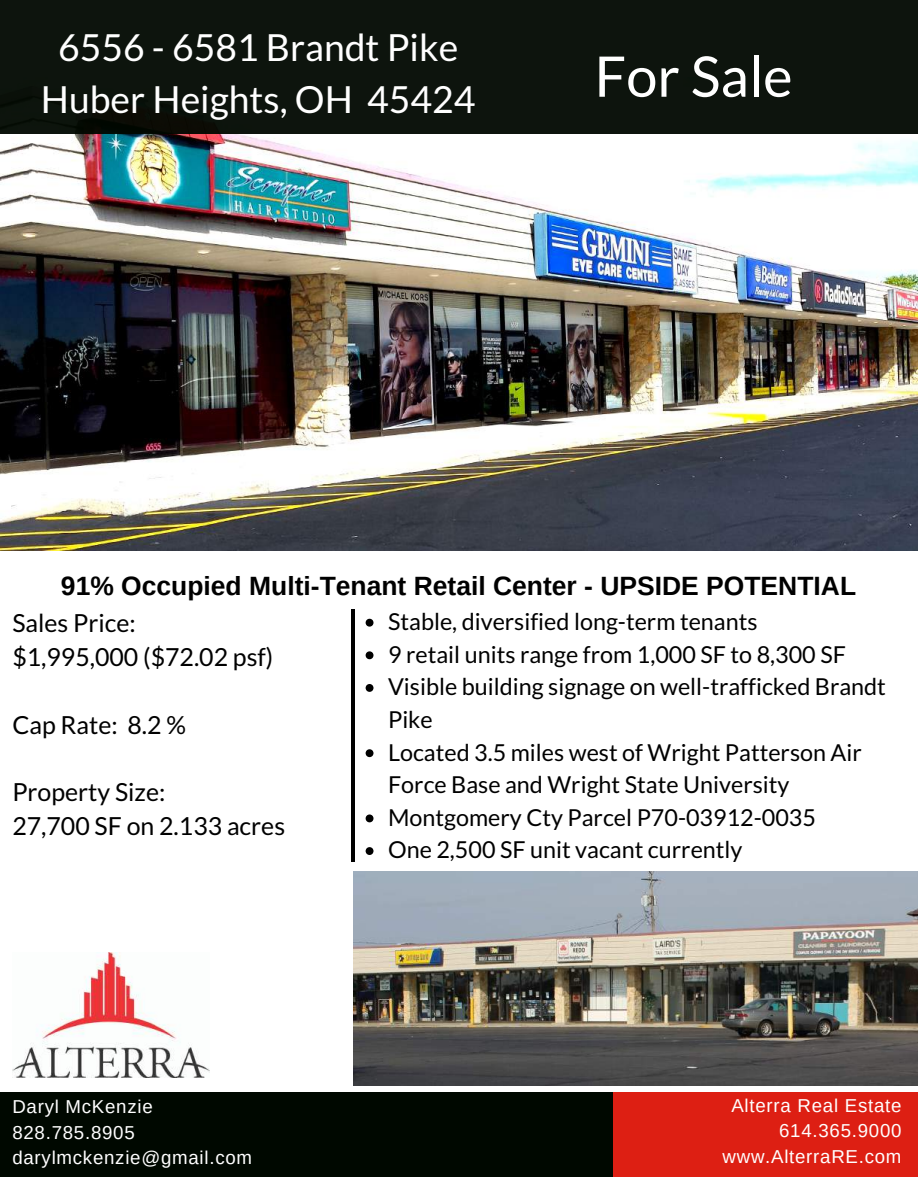
<style>
.page{position:relative;width:918px;height:1188px;background:#fff}
.page>*{position:absolute;margin:0;border:0;box-sizing:border-box;transform-origin:0 0}
.t1{font:55.95px "Lato";color:#fff}
.t2{font:37.35px/51.8px "Lato";color:#fff;text-align:center}
.t3{font:700 26.4px "Arimo";color:#000}
.t4{font:24.9px/33.8px "Lato";color:#000}
.t5{font:23.4px/32.7px "Lato";color:#000}
.t6{font:18.75px/25.8px "Arimo";letter-spacing:.04em;color:#fff}
</style>
<div class="page">
<img style="left:0;top:134px;width:918px;height:416px">
<div style="left:0;top:0;width:918px;height:134px;background:#0d140d"></div>
<div style="left:0;top:1092px;width:615px;height:85px;background:#000800"></div>
<div style="left:614px;top:1092px;width:304px;height:85px;background:#dd1f13"></div>
<svg style="left:366px;top:619px;width:8px;height:8px"></svg>
<svg style="left:366px;top:651px;width:8px;height:8px"></svg>
<svg style="left:366px;top:684px;width:8px;height:8px"></svg>
<svg style="left:366px;top:749px;width:8px;height:8px"></svg>
<svg style="left:366px;top:814px;width:8px;height:8px"></svg>
<svg style="left:366px;top:847px;width:8px;height:8px"></svg>
<hr style="left:351px;top:609px;width:3px;height:252px;background:#000">
<img style="left:12px;top:953px;width:197px;height:125px">
<img style="left:353px;top:872px;width:565px;height:214px">
<h2 class="t2" style="left:41px;top:20px;width:436px">6556 - 6581 Brandt Pike<br>Huber Heights, OH 45424</h2>
<h1 class="t1" style="left:595px;top:42px;width:200px">For Sale</h1>
<p class="t3" style="left:61px;top:571px;width:797px">91% Occupied Multi-Tenant Retail Center - UPSIDE POTENTIAL</p>
<p class="t4" style="left:12px;top:606px;width:262px">Sales Price:<br>$1,995,000 ($72.02 psf)</p>
<p class="t5" style="left:388px;top:605px;width:499px">Stable, diversified long-term tenants<br>9 retail units range from 1,000 SF to 8,300 SF Visible building signage on well-trafficked Brandt Pike<br>Located 3.5 miles west of Wright Patterson Air Force Base and Wright State University Montgomery Cty Parcel P70-03912-0035<br>One 2,500 SF unit vacant currently</p>
<p class="t4" style="left:12px;top:707px;width:175px">Cap Rate: 8.2 %</p>
<p class="t4" style="left:12px;top:774px;width:274px">Property Size:<br>27,700 SF on 2.133 acres</p>
<p class="t6" style="left:12px;top:1093px;width:241px">Daryl McKenzie<br>828.785.8905 darylmckenzie@gmail.com</p>
<p class="t6" style="left:723px;top:1092px;width:180px;text-align:right">Alterra Real Estate<br>614.365.9000 www.AlterraRE.com</p>
</div>
